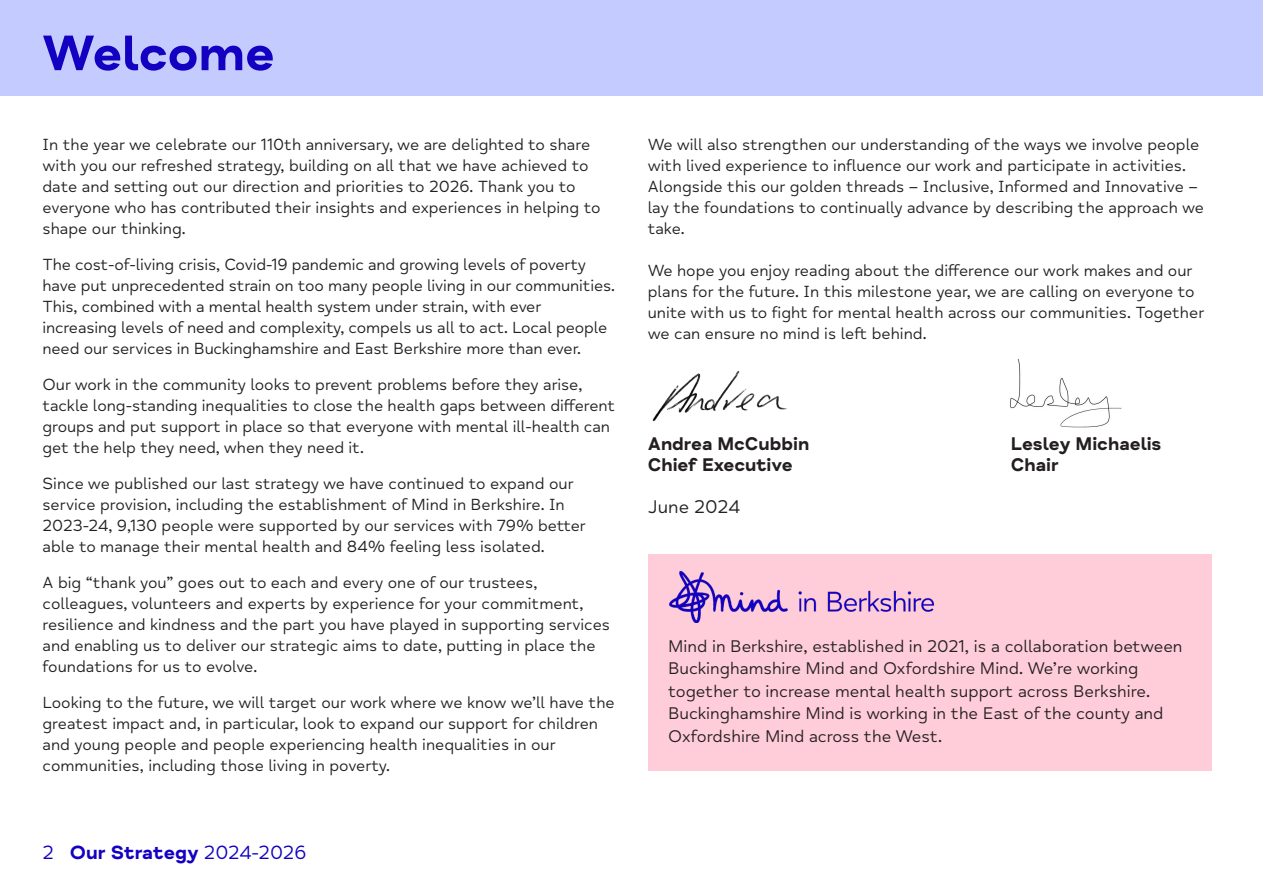
<style>
.page{position:relative;width:1263px;height:893px;background:#fff}
.page>*{position:absolute;margin:0;border:0;box-sizing:border-box;transform-origin:0 0}
.t1{font:51px "Mind Meridian Display";letter-spacing:-.005em;color:#1300c1}
.t2{font:700 19.5px "Mind Meridian";color:#1300c1}
.t3{font:700 18.75px "Mind Meridian";color:#231f20}
.t4{font:18.75px "Mind Meridian";color:#231f20}
.t5{font:17.25px/22.5px "Mind Meridian";color:#231f20}
.t6{font:16.5px/21px "Mind Meridian";color:#231f20}
.s1{font-weight:400}
</style>
<div class="page">
<img style="left:652px;top:370px;width:136px;height:52px">
<img style="left:1010px;top:358px;width:112px;height:70px">
<div style="left:0;top:0;width:1263px;height:96px;background:#c4cbff"></div>
<div style="left:648px;top:554px;width:564px;height:217px;background:#ffcdd9"></div>
<img style="left:669px;top:571px;width:265px;height:51px">
<p class="t1" style="left:42px;top:23px;width:234px">Welcome</p>
<p class="t6" style="left:43px;top:134px;width:559px">In the year we celebrate our 110th anniversary, we are delighted to share with you our refreshed strategy, building on all that we have achieved to date and setting out our direction and priorities to 2026. Thank you to everyone who has contributed their insights and experiences in helping to shape our thinking.</p>
<p class="t6" style="left:43px;top:254px;width:574px">The cost-of-living crisis, Covid-19 pandemic and growing levels of poverty have put unprecedented strain on too many people living in our communities.<br>This, combined with a mental health system under strain, with ever increasing levels of need and complexity, compels us all to act. Local people need our services in Buckinghamshire and East Berkshire more than ever.</p>
<p class="t6" style="left:43px;top:374px;width:574px">Our work in the community looks to prevent problems before they arise, tackle long-standing inequalities to close the health gaps between different groups and put support in place so that everyone with mental ill-health can get the help they need, when they need it.</p>
<p class="t6" style="left:43px;top:473px;width:533px">Since we published our last strategy we have continued to expand our service provision, including the establishment of Mind in Berkshire. In</p>
<p class="t6" style="left:43px;top:515px;width:545px">2023-24, 9,130 people were supported by our services with 79% better able to manage their mental health and 84% feeling less isolated.</p>
<p class="t6" style="left:43px;top:572px;width:569px">A big “thank you” goes out to each and every one of our trustees, colleagues, volunteers and experts by experience for your commitment, resilience and kindness and the part you have played in supporting services and enabling us to deliver our strategic aims to date, putting in place the foundations for us to evolve.</p>
<p class="t6" style="left:43px;top:692px;width:574px">Looking to the future, we will target our work where we know we’ll have the greatest impact and, in particular, look to expand our support for children and young people and people experiencing health inequalities in our communities, including those living in poverty.</p>
<p class="t2" style="left:43px;top:840px;width:265px"><span class="s1">2</span> Our Strategy <span class="s1">2024-2026</span></p>
<p class="t6" style="left:648px;top:134px;width:558px">We will also strengthen our understanding of the ways we involve people with lived experience to influence our work and participate in activities.<br>Alongside this our golden threads – Inclusive, Informed and Innovative – lay the foundations to continually advance by describing the approach we take.</p>
<p class="t6" style="left:648px;top:260px;width:558px">We hope you enjoy reading about the difference our work makes and our plans for the future. In this milestone year, we are calling on everyone to unite with us to fight for mental health across our communities. Together we can ensure no mind is left behind.</p>
<p class="t3" style="left:648px;top:432px;width:163px">Andrea McCubbin</p>
<p class="t3" style="left:1011px;top:432px;width:152px">Lesley Michaelis</p>
<p class="t3" style="left:648px;top:453px;width:147px">Chief Executive</p>
<p class="t3" style="left:1011px;top:453px;width:49px">Chair</p>
<p class="t4" style="left:648px;top:496px;width:94px">June 2024</p>
<p class="t5" style="left:668px;top:635px;width:516px">Mind in Berkshire, established in 2021, is a collaboration between Buckinghamshire Mind and Oxfordshire Mind. We’re working together to increase mental health support across Berkshire.<br>Buckinghamshire Mind is working in the East of the county and Oxfordshire Mind across the West.</p>
</div>
